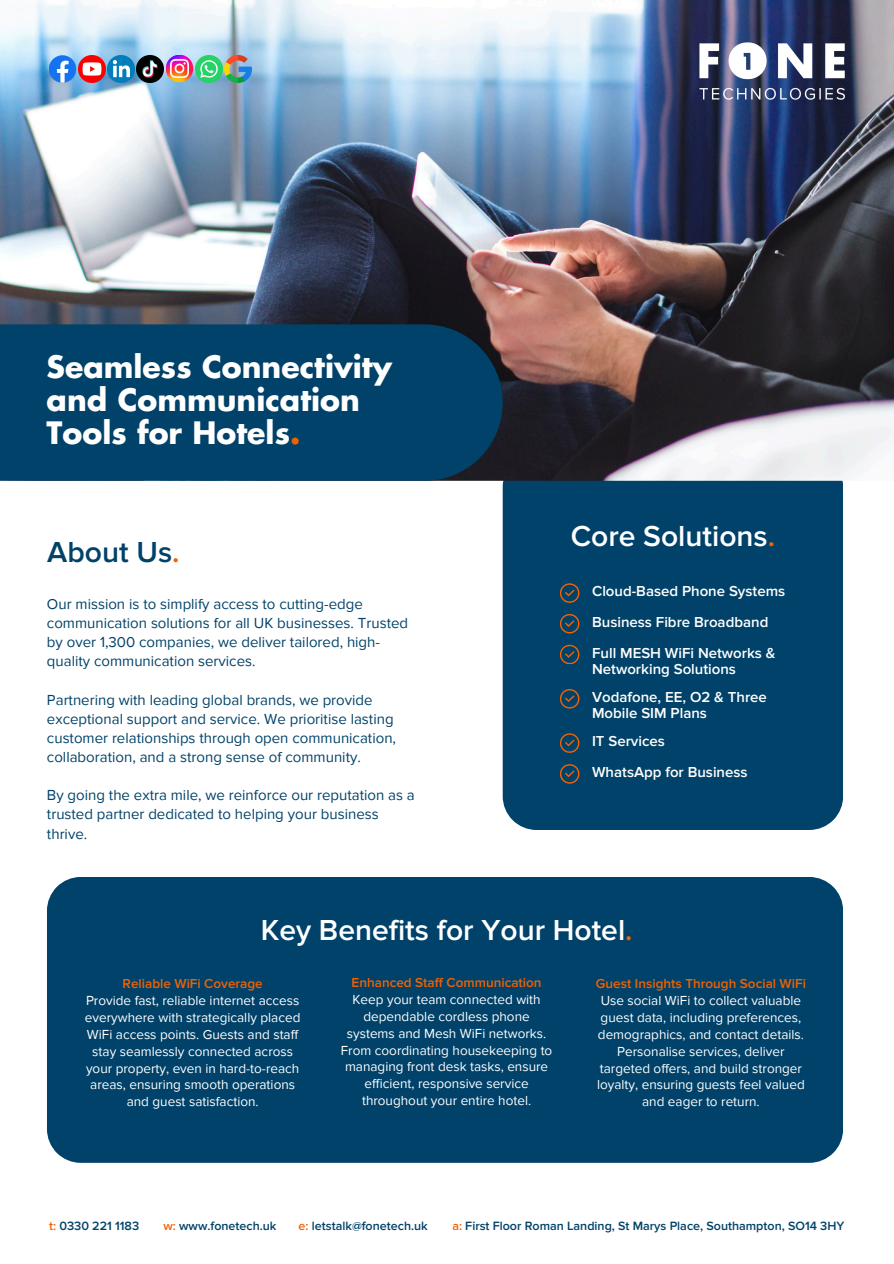
<style>
.page{position:relative;width:894px;height:1264px;background:#fff}
.page>*{position:absolute;margin:0;border:0;box-sizing:border-box;transform-origin:0 0}
.t1{font:700 30px/32.7px "Futura";color:#fff}
.t2{font:600 30px "Proxima Nova";color:#fff}
.t3{font:600 30px "Proxima Nova";color:#004269}
.t4{font:15px/19.2px "Proxima Nova";color:#004269}
.t5{font:600 15px/15.8px "Proxima Nova";color:#fff}
.t6{font:13.5px/16.8px "Proxima Nova";color:#fff;text-align:center}
.t7{font:600 13.5px "Proxima Nova";color:#f26101}
.t8{font:600 12.45px "Proxima Nova";color:#004269}
.s1{color:#f26101}
</style>
<div class="page">
<div style="left:502px;top:481px;width:340px;height:348px;background:#004269"></div>
<svg style="left:559px;top:583px;width:20px;height:19px"></svg>
<svg style="left:559px;top:614px;width:20px;height:19px"></svg>
<svg style="left:559px;top:644px;width:20px;height:20px"></svg>
<svg style="left:559px;top:689px;width:20px;height:19px"></svg>
<svg style="left:559px;top:733px;width:20px;height:19px"></svg>
<svg style="left:559px;top:764px;width:20px;height:19px"></svg>
<img style="left:0;top:0;width:893px;height:481px">
<div style="left:0;top:324px;width:502px;height:157px;background:#004269"></div>
<div style="left:47px;top:877px;width:795px;height:285px;background:#004269"></div>
<img style="left:166px;top:55px;width:27px;height:27px">
<img style="left:49px;top:55px;width:27px;height:27px">
<img style="left:108px;top:55px;width:27px;height:27px">
<img style="left:137px;top:55px;width:27px;height:27px">
<img style="left:78px;top:55px;width:27px;height:27px">
<img style="left:195px;top:55px;width:27px;height:27px">
<img style="left:224px;top:55px;width:27px;height:27px">
<img style="left:699px;top:42px;width:145px;height:57px">
<p class="t1" style="left:47px;top:353px;width:347px">Seamless Connectivity and Communication<br>Tools for Hotels<span class="s1">.</span></p>
<p class="t3" style="left:47px;top:534px;width:134px">About Us<span class="s1">.</span></p>
<p class="t4" style="left:47px;top:594px;width:362px">Our mission is to simplify access to cutting-edge communication solutions for all UK businesses. Trusted by over 1,300 companies, we deliver tailored, high&shy;quality communication services.</p>
<p class="t4" style="left:47px;top:690px;width:350px">Partnering with leading global brands, we provide exceptional support and service. We prioritise lasting customer relationships through open communication, collaboration, and a strong sense of community.</p>
<p class="t4" style="left:47px;top:786px;width:369px">By going the extra mile, we reinforce our reputation as a trusted partner dedicated to helping your business thrive.</p>
<p class="t2" style="left:570px;top:518px;width:206px">Core Solutions<span class="s1">.</span></p>
<p class="t5" style="left:592px;top:584px;width:195px">Cloud-Based Phone Systems</p>
<p class="t5" style="left:592px;top:614px;width:178px">Business Fibre Broadband</p>
<p class="t5" style="left:592px;top:645px;width:185px">Full MESH WiFi Networks &amp;<br>Networking Solutions</p>
<p class="t5" style="left:592px;top:689px;width:176px">Vodafone, EE, O2 &amp; Three<br>Mobile SIM Plans</p>
<p class="t5" style="left:592px;top:734px;width:74px">IT Services</p>
<p class="t5" style="left:592px;top:764px;width:157px">WhatsApp for Business</p>
<p class="t2" style="left:261px;top:912px;width:373px">Key Benefits for Your Hotel<span class="s1">.</span></p>
<h1 class="t7" style="left:122px;top:975px;width:142px">Reliable WiFi Coverage</h1>
<h1 class="t6" style="left:85px;top:992px;width:217px">Provide fast, reliable internet access everywhere with strategically placed WiFi access points. Guests and staff stay seamlessly connected across your property, even in hard-to-reach areas, ensuring smooth operations and guest satisfaction.</h1>
<p class="t7" style="left:351px;top:974px;width:191px">Enhanced Staff Communication</p>
<p class="t6" style="left:341px;top:991px;width:213px">Keep your team connected with dependable cordless phone systems and Mesh WiFi networks.<br>From coordinating housekeeping to managing front desk tasks, ensure efficient, responsive service throughout your entire hotel.</p>
<p class="t7" style="left:595px;top:975px;width:211px">Guest Insights Through Social WiFi</p>
<p class="t6" style="left:597px;top:992px;width:209px">Use social WiFi to collect valuable guest data, including preferences, demographics, and contact details.<br>Personalise services, deliver targeted offers, and build stronger loyalty, ensuring guests feel valued and eager to return.</p>
<p class="t8" style="left:49px;top:1218px;width:92px"><span class="s1">t:</span> 0330 221 1183</p>
<p class="t8" style="left:163px;top:1218px;width:114px"><span class="s1">w:</span> www.fonetech.uk</p>
<p class="t8" style="left:298px;top:1218px;width:131px"><span class="s1">e:</span> letstalk@fonetech.uk</p>
<h1 class="t8" style="left:452px;top:1218px;width:393px"><span class="s1">a:</span> First Floor Roman Landing, St Marys Place, Southampton, SO14 3HY</h1>
</div>
